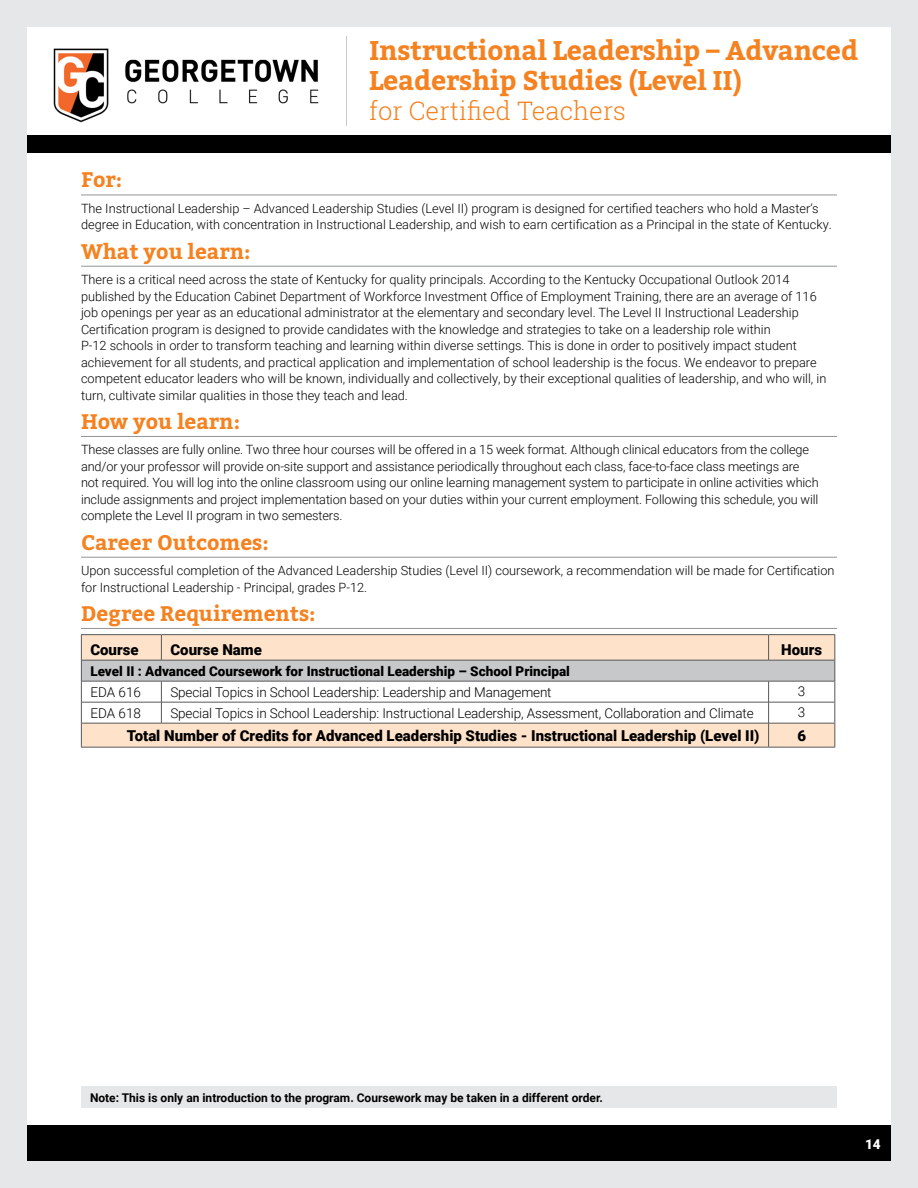
<style>
.page{position:relative;width:918px;height:1188px;background:#fff}
.page>*{position:absolute;margin:0;border:0;box-sizing:border-box;transform-origin:0 0}
.t1{font:700 27px/30px "Bitter";letter-spacing:-.01em;color:#f58220}
.t2{font:300 25.5px "Roboto Slab";color:#f58220}
.t3{font:700 21px "Bitter";color:#f58220}
.t4{font:900 15px "Roboto";color:#000}
.t5{font:300 13.5px "Roboto";letter-spacing:-.01em;color:#000}
.t6{font:900 13.5px "Roboto";color:#000}
.t7{font:900 13.5px "Roboto";color:#fff}
.t8{font:300 12.75px/16.5px "Roboto";color:#000}
.t9{font:700 12px "Roboto";color:#000}
</style>
<div class="page">
<div style="left:27px;top:135px;width:864px;height:18px;background:#000"></div>
<div style="left:27px;top:1125px;width:864px;height:36px;background:#000"></div>
<div style="left:0;top:0;width:918px;height:1188px;border:27px solid #e6e7e8"></div>
<img style="left:25px;top:12px;width:322px;height:146px">
<hr style="left:81px;top:195px;width:756px;height:1px;background:#939598">
<hr style="left:81px;top:266px;width:756px;height:1px;background:#939598">
<hr style="left:81px;top:436px;width:756px;height:1px;background:#939598">
<hr style="left:81px;top:557px;width:756px;height:1px;background:#939598">
<hr style="left:81px;top:628px;width:756px;height:1px;background:#939598">
<hr style="left:81px;top:634px;width:80px;height:1px;background:#58595b">
<hr style="left:161px;top:634px;width:608px;height:1px;background:#58595b">
<hr style="left:769px;top:634px;width:66px;height:1px;background:#58595b">
<hr style="left:81px;top:747px;width:80px;height:1px;background:#58595b">
<hr style="left:161px;top:747px;width:608px;height:1px;background:#58595b">
<hr style="left:769px;top:747px;width:66px;height:1px;background:#58595b">
<svg style="left:81px;top:635px;width:754px;height:112px"></svg>
<div style="left:81px;top:1086px;width:756px;height:22px;background:#e6e7e8"></div>
<h1 class="t1" style="left:369px;top:36px;width:491px">Instructional Leadership – Advanced<br>Leadership Studies (Level II)</h1>
<h2 class="t2" style="left:369px;top:93px;width:259px">for Certified Teachers</h2>
<h3 class="t3" style="left:81px;top:166px;width:43px">For:</h3>
<p class="t8" style="left:81px;top:200px;width:752px">The Instructional Leadership – Advanced Leadership Studies (Level II) program is designed for certified teachers who hold a Master’s degree in Education, with concentration in Instructional Leadership, and wish to earn certification as a Principal in the state of Kentucky.</p>
<h3 class="t3" style="left:81px;top:237px;width:171px">What you learn:</h3>
<p class="t8" style="left:81px;top:271px;width:747px">There is a critical need across the state of Kentucky for quality principals. According to the Kentucky Occupational Outlook 2014 published by the Education Cabinet Department of Workforce Investment Office of Employment Training, there are an average of 116 job openings per year as an educational administrator at the elementary and secondary level. The Level II Instructional Leadership Certification program is designed to provide candidates with the knowledge and strategies to take on a leadership role within<br>P-12 schools in order to transform teaching and learning within diverse settings. This is done in order to positively impact student achievement for all students, and practical application and implementation of school leadership is the focus. We endeavor to prepare competent educator leaders who will be known, individually and collectively, by their exceptional qualities of leadership, and who will, in turn, cultivate similar qualities in those they teach and lead.</p>
<h3 class="t3" style="left:81px;top:408px;width:161px">How you learn:</h3>
<p class="t8" style="left:81px;top:441px;width:739px">These classes are fully online. Two three hour courses will be offered in a 15 week format. Although clinical educators from the college and/or your professor will provide on-site support and assistance periodically throughout each class, face-to-face class meetings are not required. You will log into the online classroom using our online learning management system to participate in online activities which include assignments and project implementation based on your duties within your current employment. Following this schedule, you will complete the Level II program in two semesters.</p>
<h3 class="t3" style="left:81px;top:528px;width:189px">Career Outcomes:</h3>
<p class="t8" style="left:81px;top:562px;width:755px">Upon successful completion of the Advanced Leadership Studies (Level II) coursework, a recommendation will be made for Certification for Instructional Leadership - Principal, grades P-12.</p>
<h3 class="t3" style="left:81px;top:600px;width:236px">Degree Requirements:</h3>
<p class="t4" style="left:90px;top:639px;width:50px">Course</p>
<p class="t4" style="left:170px;top:639px;width:93px">Course Name</p>
<p class="t4" style="left:781px;top:639px;width:42px">Hours</p>
<p class="t6" style="left:90px;top:661px;width:481px">Level II : Advanced Coursework for Instructional Leadership – School Principal</p>
<p class="t5" style="left:90px;top:683px;width:52px">EDA 616</p>
<p class="t5" style="left:170px;top:683px;width:383px">Special Topics in School Leadership: Leadership and Management</p>
<p class="t5" style="left:798px;top:682px;width:9px">3</p>
<p class="t5" style="left:90px;top:704px;width:52px">EDA 618</p>
<p class="t5" style="left:170px;top:704px;width:585px">Special Topics in School Leadership: Instructional Leadership, Assessment, Collaboration and Climate</p>
<p class="t5" style="left:798px;top:703px;width:9px">3</p>
<p class="t4" style="left:127px;top:725px;width:634px">Total Number of Credits for Advanced Leadership Studies - Instructional Leadership (Level II)</p>
<p class="t4" style="left:797px;top:725px;width:10px">6</p>
<p class="t9" style="left:90px;top:1089px;width:514px">Note: This is only an introduction to the program. Coursework may be taken in a different order.</p>
<p class="t7" style="left:865px;top:1134px;width:17px">14</p>
</div>
